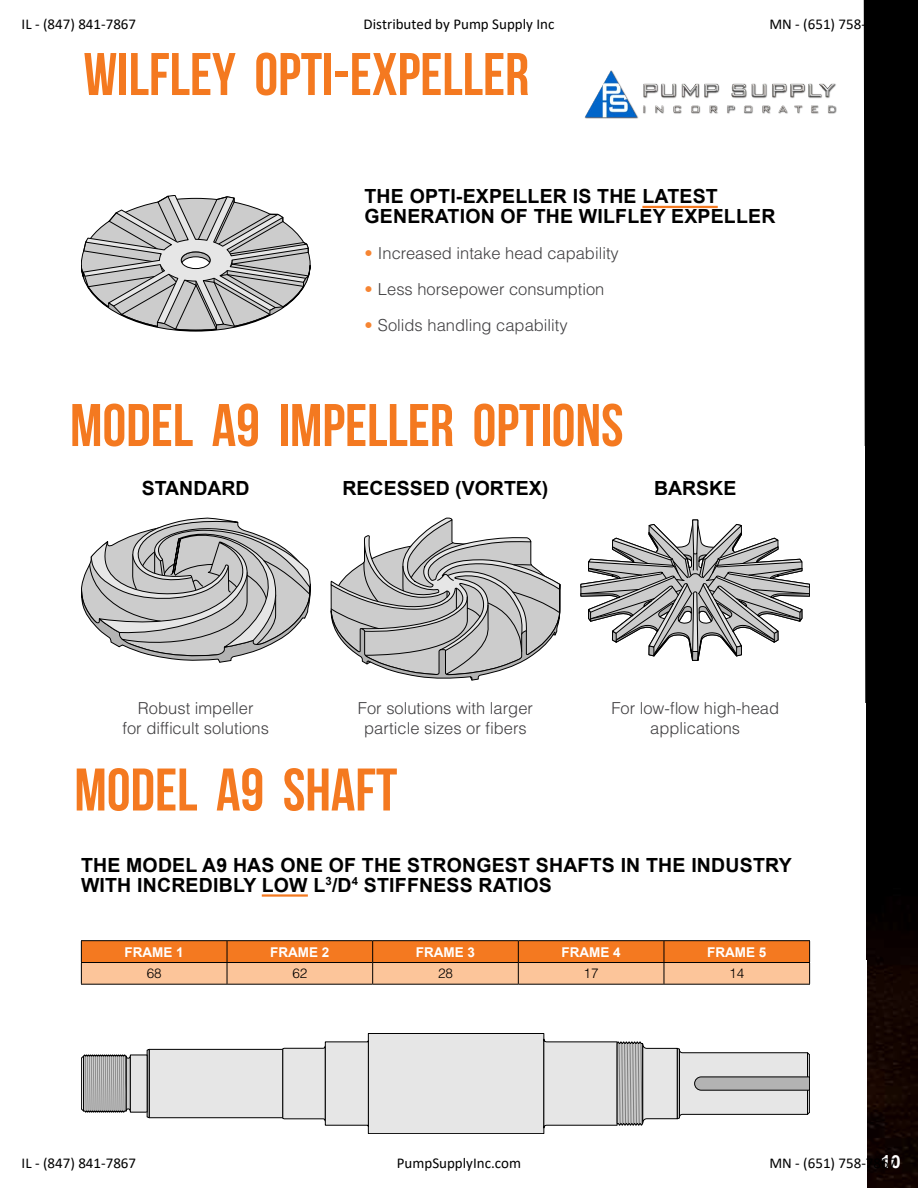
<style>
.page{position:relative;width:918px;height:1188px;background:#fff}
.page>*{position:absolute;margin:0;border:0;box-sizing:border-box;transform-origin:0 0}
.t1{font:60px "Bebas Neue";color:#f47920}
.t2{font:700 19.5px/19.5px "Arial";letter-spacing:.01em;color:#000}
.t3{font:700 18px "Arial";color:#fff}
.t4{font:300 16.5px/19.8px "Helvetica LT Std";color:#414042;text-align:center}
.t5{font:15px "Calibri";color:#000}
.t6{font:700 13.5px "Arial";color:#fff}
.t7{font:300 13.5px "Helvetica LT Std";color:#000}
.s1{color:#f68533}
</style>
<div class="page">
<img style="left:864px;top:0;width:54px;height:1188px">
<hr style="left:642px;top:206px;width:76px;height:2px;background:#f47920">
<hr style="left:262px;top:894px;width:46px;height:3px;background:#f47920">
<svg style="left:81px;top:518px;width:229px;height:145px"></svg>
<svg style="left:580px;top:520px;width:230px;height:141px"></svg>
<svg style="left:331px;top:518px;width:229px;height:162px"></svg>
<svg style="left:81px;top:195px;width:229px;height:136px"></svg>
<div style="left:368px;top:1033px;width:176px;height:101px;background:#e6e6e6"></div>
<div style="left:368px;top:1033px;width:176px;height:101px;border:1px solid #000"></div>
<div style="left:149px;top:1049px;width:134px;height:69px;background:#e6e6e6"></div>
<div style="left:149px;top:1049px;width:134px;height:69px;border:1px solid #000"></div>
<svg style="left:146px;top:1048px;width:4px;height:71px"></svg>
<div style="left:130px;top:1055px;width:17px;height:57px;background:#e6e6e6"></div>
<svg style="left:282px;top:1040px;width:87px;height:87px;background:#dadada"></svg>
<svg style="left:81px;top:1054px;width:50px;height:59px;background:#9d9d9d"></svg>
<svg style="left:543px;top:1034px;width:267px;height:98px"></svg>
<hr style="left:81px;top:940px;width:146px;height:1px;background:#000">
<hr style="left:227px;top:940px;width:146px;height:1px;background:#000">
<hr style="left:373px;top:940px;width:145px;height:1px;background:#000">
<hr style="left:518px;top:940px;width:146px;height:1px;background:#000">
<hr style="left:664px;top:940px;width:146px;height:1px;background:#000">
<svg style="left:81px;top:941px;width:729px;height:43px;background:#ed9858"></svg>
<hr style="left:81px;top:984px;width:146px;height:1px;background:#000">
<hr style="left:227px;top:984px;width:146px;height:1px;background:#000">
<hr style="left:373px;top:984px;width:145px;height:1px;background:#000">
<hr style="left:518px;top:984px;width:146px;height:1px;background:#000">
<hr style="left:664px;top:984px;width:146px;height:1px;background:#000">
<img style="left:584px;top:71px;width:252px;height:47px">
<p class="t5" style="left:22px;top:13px;width:116px">IL - (847) 841-7867</p>
<p class="t5" style="left:364px;top:13px;width:192px">Distributed by Pump Supply Inc</p>
<p class="t5" style="left:769px;top:13px;width:128px">MN - (651) 758-7867</p>
<h1 class="t1" style="left:83px;top:41px;width:447px">WILFLEY OPTI-EXPELLER</h1>
<p class="t2" style="left:364px;top:187px;width:412px">THE OPTI-EXPELLER IS THE LATEST<br>GENERATION OF THE WILFLEY EXPELLER</p>
<p class="t4" style="left:364px;top:243px;width:256px"><span class="s1">•</span> Increased intake head capability</p>
<p class="t4" style="left:364px;top:279px;width:241px"><span class="s1">•</span> Less horsepower consumption</p>
<p class="t4" style="left:364px;top:315px;width:205px"><span class="s1">•</span> Solids handling capability</p>
<h1 class="t1" style="left:70px;top:392px;width:555px">MODEL A9 IMPELLER OPTIONS</h1>
<p class="t2" style="left:142px;top:479px;width:109px">STANDARD</p>
<p class="t2" style="left:343px;top:479px;width:207px">RECESSED (VORTEX)</p>
<p class="t2" style="left:654px;top:479px;width:84px">BARSKE</p>
<p class="t4" style="left:123px;top:698px;width:148px">Robust impeller<br>for difficult solutions</p>
<p class="t4" style="left:358px;top:698px;width:177px">For solutions with larger particle sizes or fibers</p>
<h1 class="t1" style="left:74px;top:757px;width:324px">MODEL A9 SHAFT</h1>
<p class="t4" style="left:611px;top:698px;width:169px">For low-flow high-head applications</p>
<p class="t2" style="left:81px;top:856px;width:712px">THE MODEL A9 HAS ONE OF THE STRONGEST SHAFTS IN THE INDUSTRY<br>WITH INCREDIBLY LOW L<sup>3</sup>/D<sup>4</sup> STIFFNESS RATIOS</p>
<p class="t6" style="left:125px;top:942px;width:61px">FRAME 1</p>
<p class="t6" style="left:270px;top:942px;width:61px">FRAME 2</p>
<p class="t6" style="left:416px;top:942px;width:61px">FRAME 3</p>
<p class="t6" style="left:562px;top:942px;width:61px">FRAME 4</p>
<p class="t6" style="left:707px;top:942px;width:61px">FRAME 5</p>
<p class="t7" style="left:147px;top:965px;width:17px">68</p>
<p class="t7" style="left:292px;top:965px;width:17px">62</p>
<p class="t7" style="left:438px;top:965px;width:17px">28</p>
<p class="t7" style="left:584px;top:965px;width:17px">17</p>
<p class="t7" style="left:729px;top:965px;width:17px">14</p>
<p class="t3" style="left:881px;top:1149px;width:22px">10</p>
<p class="t5" style="left:22px;top:1153px;width:116px">IL - (847) 841-7867</p>
<p class="t5" style="left:397px;top:1153px;width:126px">PumpSupplyInc.com</p>
<p class="t5" style="left:769px;top:1153px;width:128px">MN - (651) 758-7867</p>
</div>
